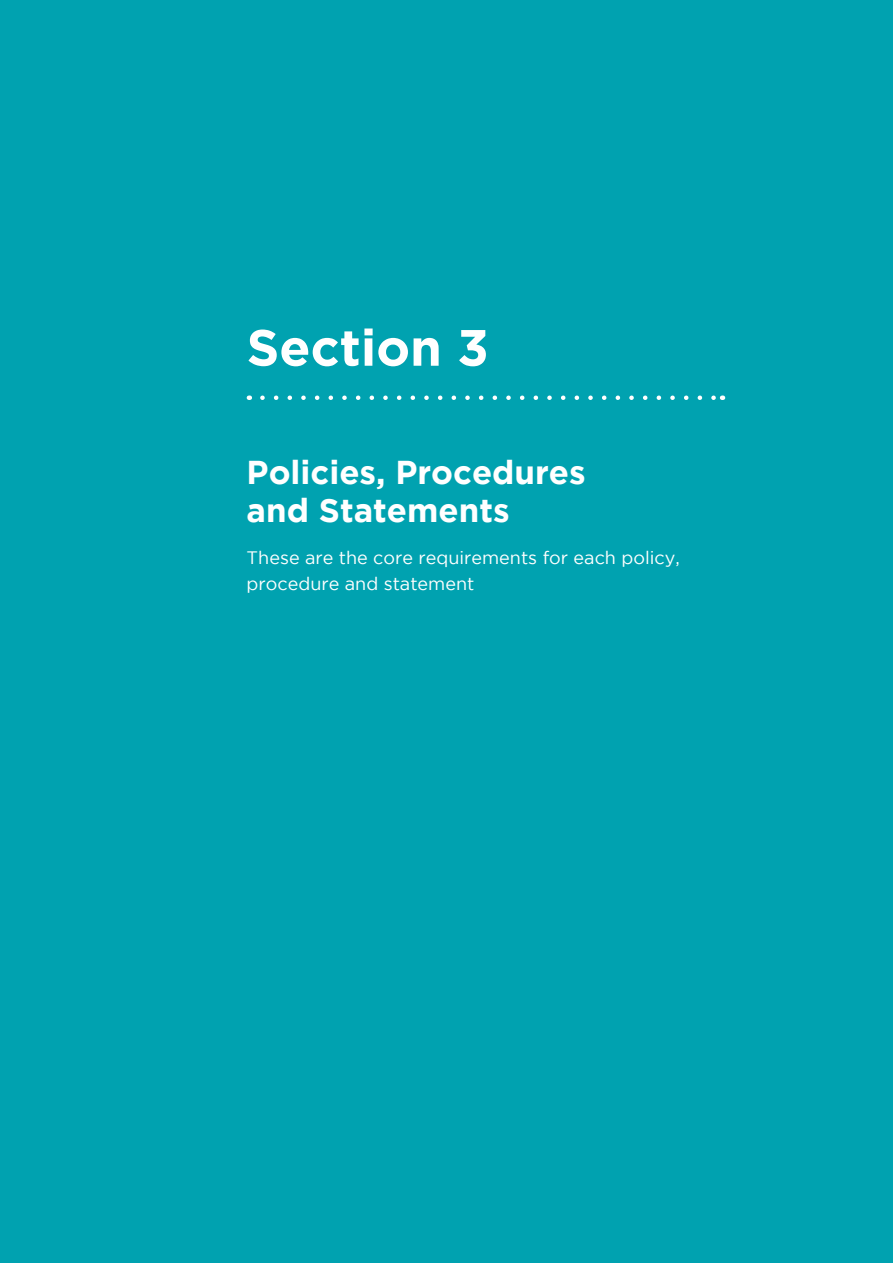
<style>
.page{position:relative;width:893px;height:1263px;background:#00a2b0}
.page>*{position:absolute;margin:0;border:0;box-sizing:border-box;transform-origin:0 0}
.t1{font:700 51px "Gotham";color:#fff}
.t2{font:700 33px/37.5px "Gotham";color:#fff}
.t3{font:18px/25.5px "Gotham";color:#fff}
</style>
<div class="page">
<svg style="left:262px;top:395px;width:453px;height:5px"></svg>
<h1 class="t1" style="left:247px;top:318px;width:244px">Section 3</h1>
<h2 class="t2" style="left:247px;top:453px;width:341px">Policies, Procedures and Statements</h2>
<p class="t3" style="left:247px;top:545px;width:435px">These are the core requirements for each policy, procedure and statement</p>
</div>
